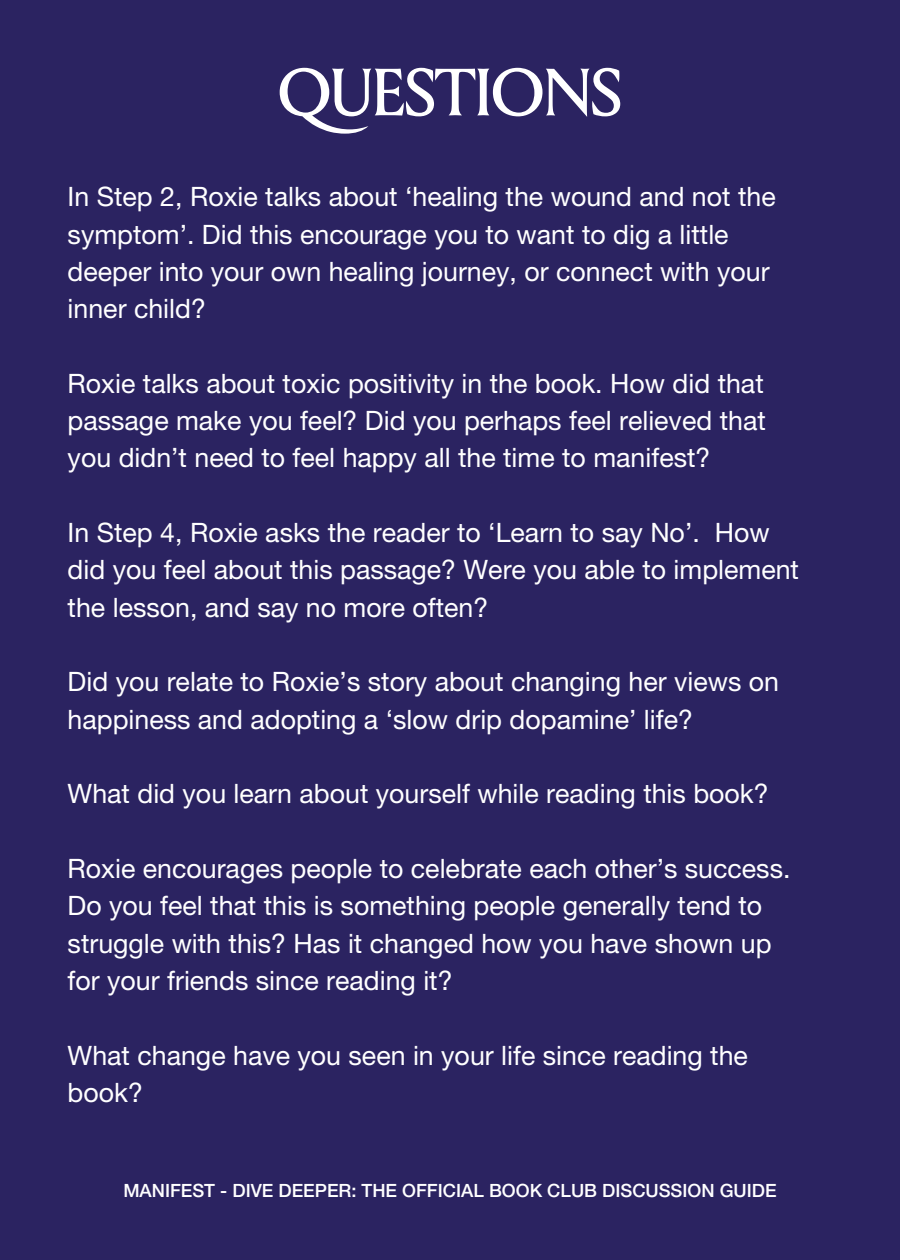
<style>
.page{position:relative;width:900px;height:1260px;background:#2b2361}
.page>*{position:absolute;margin:0;border:0;box-sizing:border-box;transform-origin:0 0}
.t1{font:500 66.38px "Louize Display";color:#fff}
.t2{font:26.75px/37.3px "Helvetica Neue LT Pro";color:#fff}
.t3{font:500 18.31px "Helvetica Neue LT Pro";color:#fff}
</style>
<div class="page">
<p class="t1" style="left:278px;top:43px;width:344px">QUESTIONS</p>
<p class="t2" style="left:68px;top:182px;width:710px">In Step 2, Roxie talks about ‘healing the wound and not the symptom’. Did this encourage you to want to dig a little deeper into your own healing journey, or connect with your inner child?</p>
<p class="t2" style="left:68px;top:368px;width:700px;text-align:justify">Roxie talks about toxic positivity in the book. How did that passage make you feel? Did you perhaps feel relieved that you didn’t need to feel happy all the time to manifest?</p>
<p class="t2" style="left:68px;top:518px;width:733px">In Step 4, Roxie asks the reader to ‘Learn to say No’. How did you feel about this passage? Were you able to implement the lesson, and say no more often?</p>
<p class="t2" style="left:68px;top:667px;width:713px">Did you relate to Roxie’s story about changing her views on happiness and adopting a ‘slow drip dopamine’ life?</p>
<p class="t2" style="left:68px;top:779px;width:703px">What did you learn about yourself while reading this book?</p>
<p class="t2" style="left:68px;top:854px;width:724px">Roxie encourages people to celebrate each other’s success.<br>Do you feel that this is something people generally tend to struggle with this? Has it changed how you have shown up for your friends since reading it?</p>
<p class="t2" style="left:68px;top:1040px;width:682px">What change have you seen in your life since reading the book?</p>
<p class="t3" style="left:123px;top:1184px;width:655px">MANIFEST - DIVE DEEPER: THE OFFICIAL BOOK CLUB DISCUSSION GUIDE</p>
</div>
